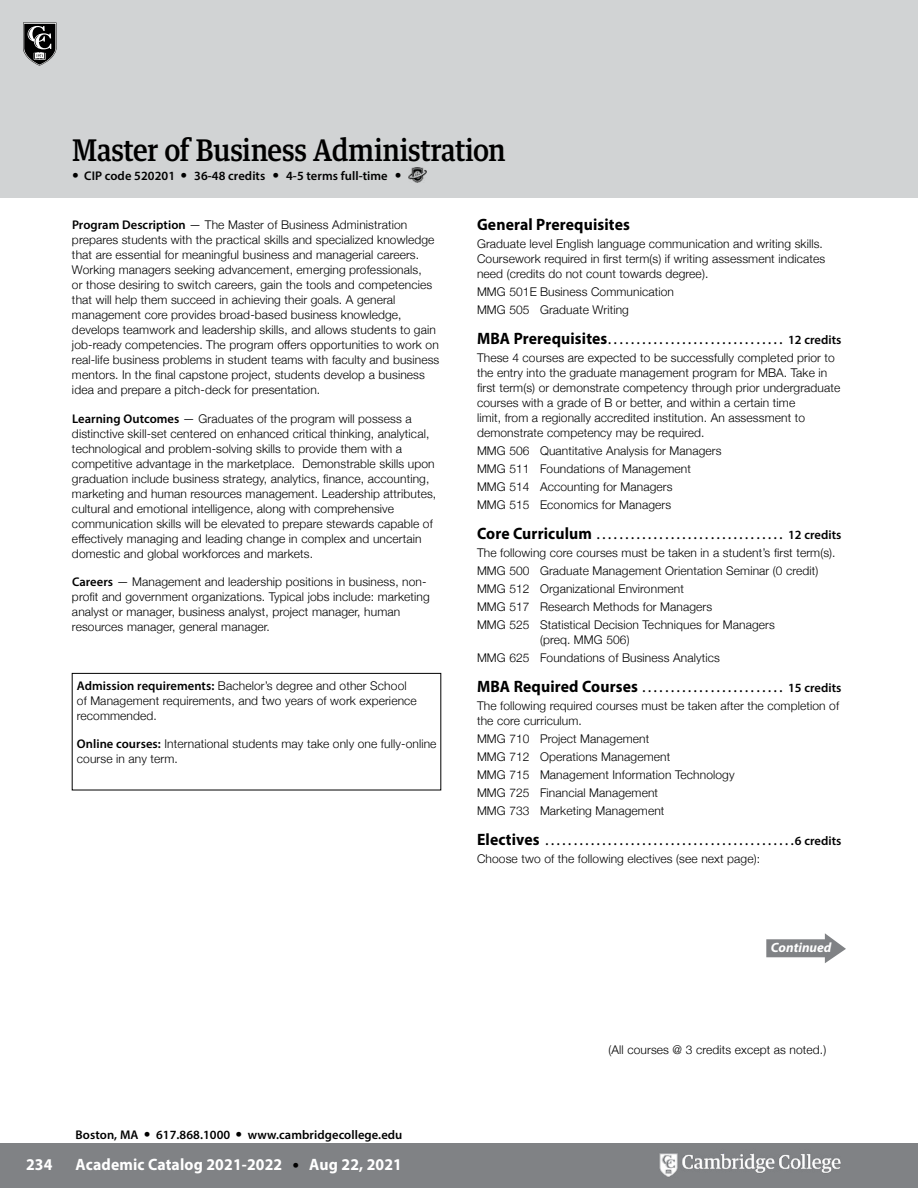
<style>
.page{position:relative;width:918px;height:1188px;background:#fff}
.page>*{position:absolute;margin:0;border:0;box-sizing:border-box;transform-origin:0 0}
.t1{font:500 30px "Guardian Text Egyp";letter-spacing:-.01em;color:#000;scale:.9 1}
.t2{font:700 16.5px "Myriad Pro";letter-spacing:.01em;color:#fff;scale:.95 1}
.t3{font:700 16.5px "Myriad Pro";letter-spacing:.01em;color:#000;scale:.95 1}
.t4{font:italic 700 13.5px "Myriad Pro";color:#fff}
.t5{font:600 12.6px "Myriad Pro";letter-spacing:.005em;color:#000}
.t6{font:300 12px/15px "Helvetica Neue";letter-spacing:.01em;color:#000}
.s1{font-family:"Helvetica Neue";font-weight:300;font-size:13.5px}
.s2{font-family:"Myriad Pro";font-weight:600;font-size:12.6px}
.s3{font-size:13.5px}
.s4{font-family:"Helvetica Neue";font-weight:300;font-size:13.5px;color:#000}
.s5{font-weight:700;font-size:16.5px}
</style>
<div class="page">
<div style="left:0;top:1143px;width:918px;height:45px;background:#808285"></div>
<img style="left:659px;top:1153px;width:182px;height:24px">
<div style="left:0;top:0;width:918px;height:198px;background:#d1d3d4"></div>
<svg style="left:23px;top:23px;width:34px;height:43px"></svg>
<hr style="left:917px;top:1px;width:1px;height:198px;background:#d1d3d4">
<div style="left:72px;top:673px;width:369px;height:117px;border:1px solid #000"></div>
<svg style="left:766px;top:933px;width:80px;height:30px"></svg>
<img style="left:408px;top:167px;width:18px;height:16px">
<h1 class="t1" style="left:72px;top:125px;width:483px">Master of Business Administration</h1>
<p class="t5" style="left:72px;top:168px;width:331px"><span class="s1">•</span> CIP code 520201 <span class="s1">•</span> 36-48 credits <span class="s1">•</span> 4-5 terms full-time <span class="s1">•</span></p>
<p class="t6" style="left:72px;top:216px;width:369px"><span class="s2">Program Description</span> — The Master of Business Administration prepares students with the practical skills and specialized knowledge that are essential for meaningful business and managerial careers.<br>Working managers seeking advancement, emerging professionals,<br>or those desiring to switch careers, gain the tools and competencies that will help them succeed in achieving their goals. A general management core provides broad-based business knowledge, develops teamwork and leadership skills, and allows students to gain job-ready competencies. The program offers opportunities to work on real-life business problems in student teams with faculty and business mentors. In the final capstone project, students develop a business idea and prepare a pitch-deck for presentation.</p>
<p class="t6" style="left:72px;top:410px;width:366px"><span class="s2">Learning Outcomes</span> — Graduates of the program will possess a distinctive skill-set centered on enhanced critical thinking, analytical, technological and problem-solving skills to provide them with a competitive advantage in the marketplace. Demonstrable skills upon graduation include business strategy, analytics, finance, accounting, marketing and human resources management. Leadership attributes, cultural and emotional intelligence, along with comprehensive communication skills will be elevated to prepare stewards capable of effectively managing and leading change in complex and uncertain domestic and global workforces and markets.</p>
<p class="t6" style="left:72px;top:573px;width:359px"><span class="s2">Careers</span> — Management and leadership positions in business, non&shy;profit and government organizations. Typical jobs include: marketing analyst or manager, business analyst, project manager, human resources manager, general manager.</p>
<p class="t6" style="left:77px;top:677px;width:341px"><span class="s2">Admission requirements:</span> Bachelor’s degree and other School of Management requirements, and <span class="s3">t</span>wo years of work experience recommended.</p>
<p class="t6" style="left:77px;top:736px;width:361px"><span class="s2">Online courses:</span> International students may take only one fully-online course in any term.</p>
<p class="t5" style="left:76px;top:1127px;width:328px">Boston, MA <span class="s1">•</span> 617.868.1000 <span class="s1">•</span> www.cambridgecollege.edu</p>
<h2 class="t2" style="left:26px;top:1154px;width:29px">234</h2>
<h2 class="t2" style="left:76px;top:1154px;width:345px">Academic Catalog 2021-2022 <span class="s4">•</span> Aug 22, 2021</h2>
<h2 class="t3" style="left:477px;top:214px;width:163px">General Prerequisites</h2>
<p class="t6" style="left:477px;top:235px;width:350px">Graduate level English language communication and writing skills.<br>Coursework required in first term(s) if writing assessment indicates need (credits do not count towards degree).</p>
<p class="t6" style="left:477px;top:282px;width:199px;line-height:18px">MMG 501E Business Communication<br>MMG 505 Graduate Writing</p>
<p class="t5" style="left:477px;top:332px;width:135px"><span class="s5">MBA Prerequisites</span>................................</p>
<p class="t5" style="left:788px;top:332px;width:55px">12 credits</p>
<p class="t6" style="left:477px;top:349px;width:365px">These 4 courses are expected to be successfully completed prior to the entry into the graduate management program for MBA. Take in first term(s) or demonstrate competency through prior undergraduate courses with a grade of B or better, and within a certain time<br>limit, from a regionally accredited institution. An assessment to demonstrate competency may be required.</p>
<p class="t6" style="left:477px;top:441px;width:246px;line-height:18px">MMG 506 Quantitative Analysis for Managers MMG 511 Foundations of Management MMG 514 Accounting for Managers<br>MMG 515 Economics for Managers</p>
<p class="t5" style="left:477px;top:527px;width:121px"><span class="s5">Core Curriculum</span> ..................................</p>
<p class="t5" style="left:788px;top:527px;width:55px">12 credits</p>
<p class="t6" style="left:477px;top:543px;width:360px;line-height:18px">The following core courses must be taken in a student’s first term(s).<br>MMG 500 Graduate Management Orientation Seminar (0 credit)<br>MMG 512 Organizational Environment<br>MMG 517 Research Methods for Managers<br>MMG 525 Statistical Decision Techniques for Managers</p>
<p class="t6" style="left:477px;top:630px;width:244px;line-height:18px;text-indent:63px">(preq. MMG 506)<br>MMG 625 Foundations of Business Analytics</p>
<p class="t5" style="left:477px;top:680px;width:167px"><span class="s5">MBA Required Courses</span>..........................</p>
<p class="t5" style="left:788px;top:680px;width:55px">15 credits</p>
<p class="t6" style="left:477px;top:697px;width:364px">The following required courses must be taken after the completion of the core curriculum.</p>
<p class="t6" style="left:477px;top:729px;width:259px;line-height:18px">MMG 710 Project Management<br>MMG 712 Operations Management<br>MMG 715 Management Information Technology<br>MMG 725 Financial Management<br>MMG 733 Marketing Management</p>
<p class="t5" style="left:477px;top:833px;width:70px"><span class="s5">Electives</span> ............................................</p>
<p class="t5" style="left:795px;top:833px;width:48px">6 credits</p>
<p class="t6" style="left:477px;top:850px;width:285px">Choose two of the following electives (see next page):</p>
<p class="t4" style="left:771px;top:939px;width:62px">Continued</p>
<p class="t6" style="left:609px;top:1041px;width:219px">(All courses @ 3 credits except as noted.)</p>
</div>
